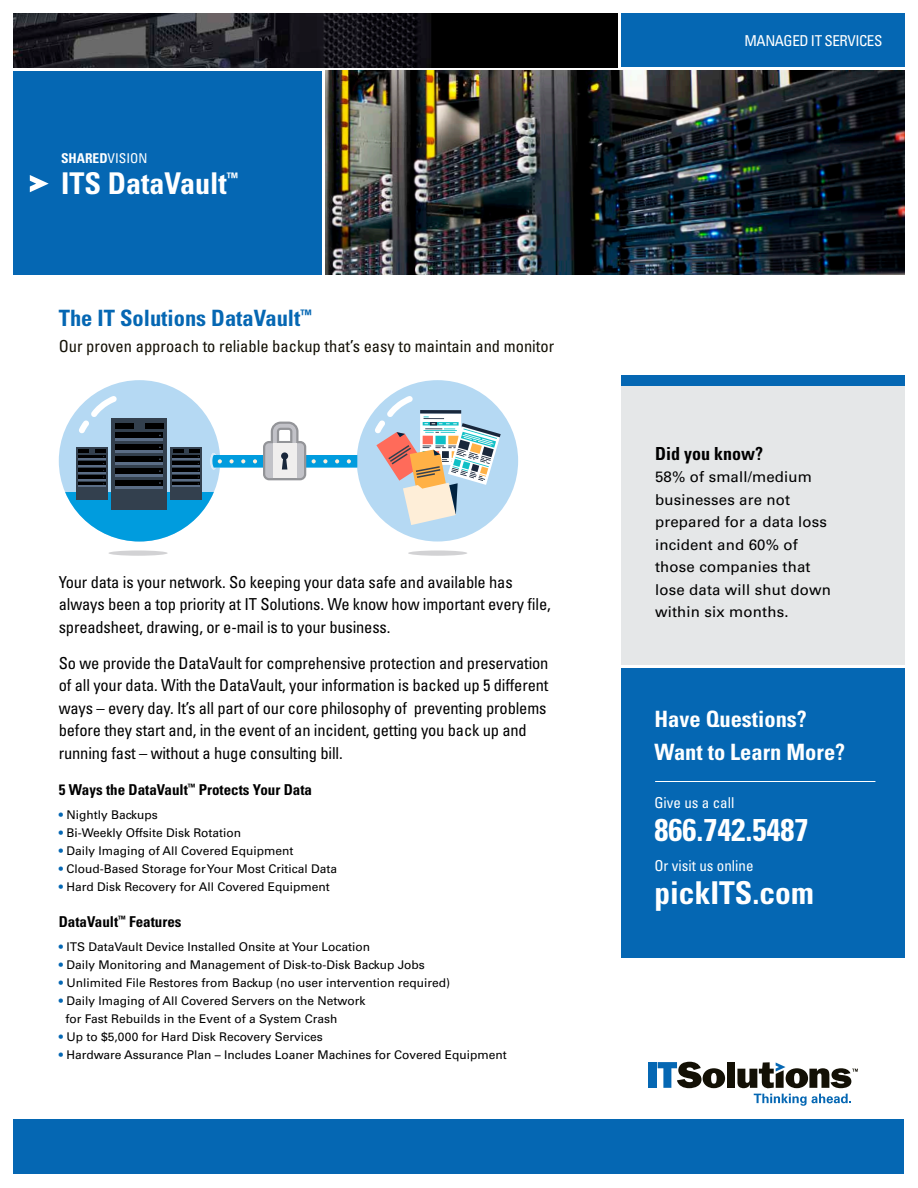
<style>
.page{position:relative;width:918px;height:1188px;background:#fff}
.page>*{position:absolute;margin:0;border:0;box-sizing:border-box;transform-origin:0 0}
.t1{font:700 condensed 31.5px "Univers";color:#fff}
.t2{font:700 condensed 30px "Univers";color:#fff}
.t3{font:700 condensed 22.5px/33px "Univers";color:#fff}
.t4{font:700 condensed 22.5px "Univers";color:#0567b3}
.t5{font:700 condensed 18px "Univers";color:#000}
.t6{font:condensed 16.5px/22.5px "Univers";letter-spacing:-.01em;color:#000}
.t7{font:condensed 16.5px "Univers";color:#131005}
.t8{font:15px/22.5px "Univers";letter-spacing:.01em;color:#000}
.t9{font:700 condensed 15px "Univers";color:#000}
.t10{font:condensed 15px "Univers";color:#fff}
.t11{font:condensed 15px "Univers";letter-spacing:-.03em;color:#fff}
.t12{font:700 condensed 13.5px "Univers";color:#fff}
.t13{font:700 condensed 13.05px "Univers";color:#fff}
.t14{font:12px/18px "Univers";color:#000}
.s1{font-weight:400}
.s2{color:#0567b3}
</style>
<div class="page">
<div style="left:621px;top:386px;width:283px;height:279px;background:#e5e7e8"></div>
<div style="left:14px;top:71px;width:308px;height:204px;background:#0567b3"></div>
<img style="left:326px;top:71px;width:578px;height:204px">
<svg style="left:30px;top:175px;width:19px;height:17px"></svg>
<div style="left:621px;top:668px;width:283px;height:289px;background:#0567b3"></div>
<hr style="left:655px;top:781px;width:220px;height:1px;background:#fff">
<img style="left:14px;top:13px;width:604px;height:54px">
<div style="left:14px;top:1119px;width:890px;height:55px;background:#0567b3"></div>
<div style="left:621px;top:376px;width:283px;height:10px;background:#0567b3"></div>
<div style="left:621px;top:13px;width:283px;height:54px;background:#0567b3"></div>
<div style="left:357px;top:380px;width:161px;height:162px;background:#b5d9f3;border-radius:79px"></div>
<svg style="left:59px;top:380px;width:299px;height:162px"></svg>
<div style="left:408px;top:550px;width:59px;height:6px;background:#d2d2d4;border-radius:50%"></div>
<div style="left:108px;top:550px;width:60px;height:6px;background:#d2d2d4;border-radius:50%"></div>
<svg style="left:374px;top:396px;width:127px;height:129px"></svg>
<div style="left:648px;top:1062px;width:8px;height:26px;background:#0567b3"></div>
<svg style="left:658px;top:1062px;width:67px;height:26px"></svg>
<div style="left:727px;top:1062px;width:8px;height:26px;background:#131005"></div>
<svg style="left:754px;top:1094px;width:97px;height:12px"></svg>
<svg style="left:737px;top:1062px;width:121px;height:26px"></svg>
<p class="t12" style="left:61px;top:150px;width:88px">SHARED<span class="s1">VISION</span></p>
<h2 class="t2" style="left:61px;top:165px;width:167px">ITS DataVault</h2>
<p class="t13" style="left:227px;top:170px;width:13px">™</p>
<h3 class="t4" style="left:59px;top:304px;width:254px">The IT Solutions DataVault<sup>™</sup></h3>
<h3 class="t7" style="left:59px;top:335px;width:497px">Our proven approach to reliable backup that’s easy to maintain and monitor</h3>
<h3 class="t6" style="left:59px;top:570px;width:494px">Your data is your network. So keeping your data safe and available has always been a top priority at IT Solutions. We know how important every file, spreadsheet, drawing, or e-mail is to your business.</h3>
<p class="t6" style="left:59px;top:651px;width:491px">So we provide the DataVault for comprehensive protection and preservation of all your data. With the DataVault, your information is backed up 5 different ways – every day. It’s all part of our core philosophy of preventing problems before they start and, in the event of an incident, getting you back up and running fast – without a huge consulting bill.</p>
<p class="t9" style="left:59px;top:781px;width:255px">5 Ways the DataVault<sup>™</sup> Protects Your Data</p>
<p class="t14" style="left:59px;top:806px;width:100px"><span class="s2">•</span> Nightly Backups</p>
<p class="t14" style="left:59px;top:824px;width:184px"><span class="s2">•</span> Bi-Weekly Offsite Disk Rotation</p>
<p class="t14" style="left:59px;top:842px;width:236px"><span class="s2">•</span> Daily Imaging of All Covered Equipment</p>
<p class="t14" style="left:59px;top:860px;width:280px"><span class="s2">•</span> Cloud-Based Storage for Your Most Critical Data</p>
<p class="t14" style="left:59px;top:878px;width:273px"><span class="s2">•</span> Hard Disk Recovery for All Covered Equipment</p>
<p class="t9" style="left:59px;top:913px;width:124px">DataVault<sup>™</sup> Features</p>
<p class="t14" style="left:59px;top:938px;width:313px"><span class="s2">•</span> ITS DataVault Device Installed Onsite at Your Location</p>
<p class="t14" style="left:59px;top:956px;width:368px"><span class="s2">•</span> Daily Monitoring and Management of Disk-to-Disk Backup Jobs</p>
<p class="t14" style="left:59px;top:974px;width:393px"><span class="s2">•</span> Unlimited File Restores from Backup (no user intervention required)</p>
<p class="t14" style="left:65px;top:992px;width:302px;text-indent:-7px"><span class="s2">•</span> Daily Imaging of All Covered Servers on the Network for Fast Rebuilds in the Event of a System Crash</p>
<p class="t14" style="left:59px;top:1028px;width:265px"><span class="s2">•</span> Up to $5,000 for Hard Disk Recovery Services</p>
<p class="t14" style="left:59px;top:1046px;width:449px"><span class="s2">•</span> Hardware Assurance Plan – Includes Loaner Machines for Covered Equipment</p>
<p class="t11" style="left:745px;top:31px;width:139px">MANAGED IT SERVICES</p>
<h3 class="t5" style="left:655px;top:442px;width:109px">Did you know?</h3>
<p class="t8" style="left:655px;top:466px;width:177px">58% of small/medium businesses are not prepared for a data loss incident and 60% of those companies that lose data will shut down within six months.</p>
<h3 class="t3" style="left:654px;top:703px;width:192px">Have Questions?<br>Want to Learn More?</h3>
<p class="t10" style="left:654px;top:793px;width:81px">Give us a call</p>
<h1 class="t1" style="left:654px;top:811px;width:155px">866.742.5487</h1>
<p class="t10" style="left:654px;top:856px;width:101px">Or visit us online</p>
<h1 class="t1" style="left:654px;top:874px;width:161px">pickITS.com</h1>
</div>
